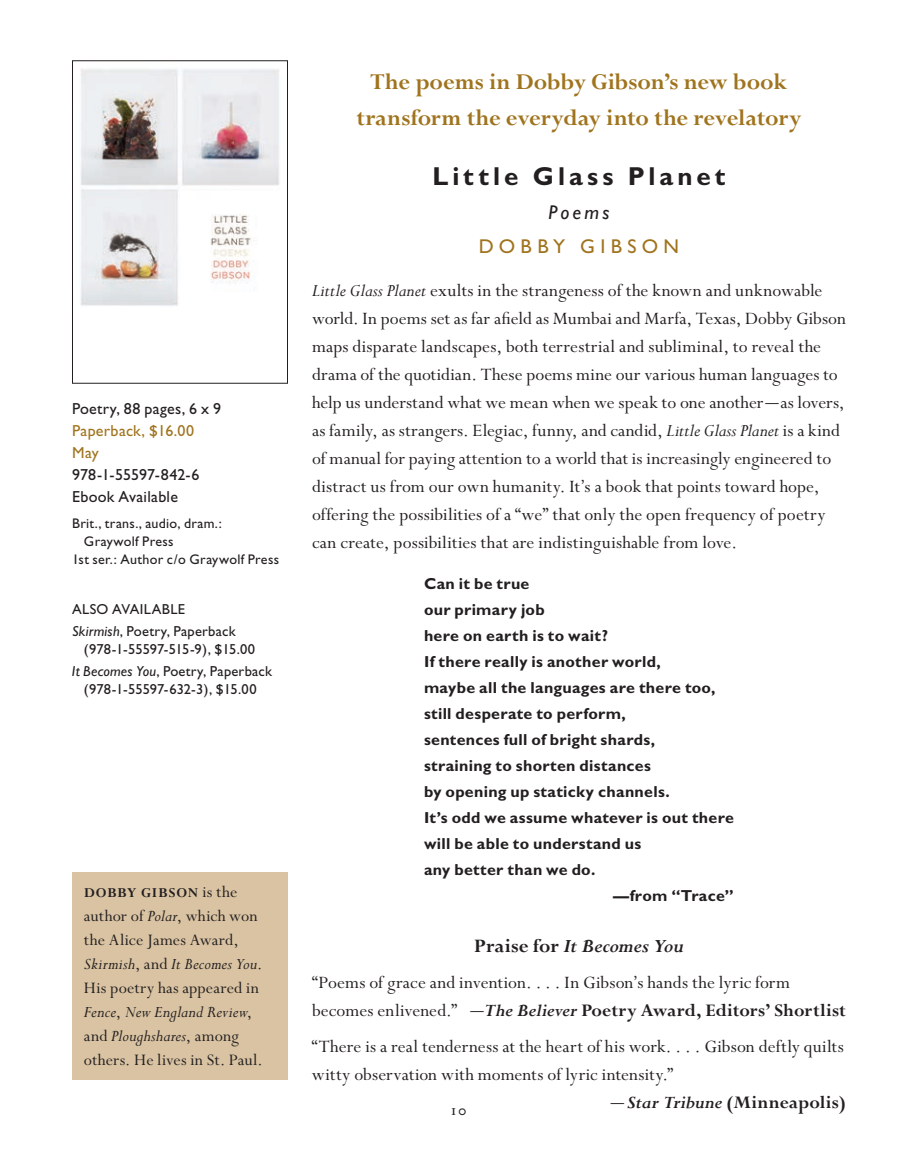
<style>
.page{position:relative;width:918px;height:1152px;background:#fff}
.page>*{position:absolute;margin:0;border:0;box-sizing:border-box;transform-origin:0 0}
.t1{font:700 26px "Gill Sans";letter-spacing:.155em;color:#231f20}
.t2{font:700 25px/36px "Perpetua";letter-spacing:-.005em;color:#a0741e;text-align:center}
.t3{font:italic 700 21px "Perpetua";letter-spacing:-.005em;color:#231f20}
.t4{font:20px "Gill Sans";letter-spacing:.265em;color:#a0741e}
.t5{font:italic 20px "Gill Sans";letter-spacing:.155em;color:#231f20}
.t6{font:19.6px/28px "Perpetua";letter-spacing:.005em;color:#231f20}
.t7{font:700 19.6px "Perpetua";letter-spacing:.015em;color:#231f20}
.t8{font:18px/24px "Perpetua";letter-spacing:.01em;color:#231f20}
.t9{font:700 16px "Gill Sans";letter-spacing:.02em;color:#231f20}
.t10{font:16px/22px "Gill Sans";letter-spacing:.015em;color:#231f20}
.t11{font:16px/22px "Gill Sans";letter-spacing:.02em;color:#a0741e}
.t12{font:700 15px "Perpetua";letter-spacing:.06em;color:#231f20}
.t13{font:14.4px/22px "Gill Sans";letter-spacing:.015em;color:#231f20}
.t14{font:14px "Gill Sans";letter-spacing:.02em;color:#231f20}
.s1{font-style:italic}
.s2{font-weight:400;font-size:18px}
.s3{font-family:"Veljovic"}
.s4{font-style:normal}
.s5{font-weight:700;font-style:italic}
.s6{font-weight:700}
.s7{font-family:"Veljovic";font-weight:400}
</style>
<div class="page">
<div style="left:72px;top:872px;width:216px;height:208px;background:#d9c3a2"></div>
<img style="left:80px;top:69px;width:200px;height:237px">
<div style="left:72px;top:60px;width:216px;height:324px;border:1px solid #231f20"></div>
<p class="t10" style="left:72px;top:398px;width:151px">Poetry, 88 pages, 6 x 9</p>
<p class="t11" style="left:72px;top:420px;width:124px">Paperback, $16.00<br>May</p>
<p class="t10" style="left:72px;top:464px;width:129px">978-1-55597-842-6<br>Ebook Available</p>
<p class="t14" style="left:72px;top:516px;width:152px">Brit., trans., audio, dram.:</p>
<p class="t14" style="left:84px;top:534px;width:91px">Graywolf Press</p>
<p class="t14" style="left:72px;top:552px;width:209px">1st ser.: Author c/o Graywolf Press</p>
<p class="t13" style="left:72px;top:598px;width:165px">ALSO AVAILABLE<br><span class="s1">Skirmish</span>, Poetry, Paperback</p>
<p class="t13" style="left:72px;top:638px;width:202px;text-align:center">(978-1-55597-515-9), $15.00<br><span class="s1">It Becomes You</span>, Poetry, Paperback</p>
<p class="t13" style="left:84px;top:678px;width:174px">(978-1-55597-632-3), $15.00</p>
<p class="t12" style="left:84px;top:884px;width:155px">DOBBY GIBSON <span class="s2">is the</span></p>
<p class="t8" style="left:84px;top:904px;width:180px">author of <span class="s1">Polar</span>, which won the Alice James Award,<br><span class="s1">Skirmish</span>, and <span class="s1">It Becomes You</span>.<br>His poetry has appeared in<br><span class="s1">Fence</span>, <span class="s1">New England Review</span>, and <span class="s1">Ploughshares</span>, among others. He lives in St. Paul.</p>
<p class="t2" style="left:356px;top:65px;width:447px">The poems in Dobby Gibson’s new book transform the everyday into the revelatory</p>
<h1 class="t1" style="left:433px;top:161px;width:294px">Little Glass Planet</h1>
<p class="t5" style="left:549px;top:201px;width:62px">Poems</p>
<p class="t4" style="left:479px;top:235px;width:202px">DOBBY GIBSON</p>
<p class="t6" style="left:312px;top:277px;width:535px"><span class="s1">Little Glass Planet</span> exults in the strangeness of the known and unknowable world. In poems set as far afield as Mumbai and Marfa, Texas, Dobby Gibson maps disparate landscapes, both terrestrial and subliminal, to reveal the drama of the quotidian. These poems mine our various human languages to help us understand what we mean when we speak to one another<span class="s3">—</span>as lovers, as family, as strangers. Elegiac, funny, and candid, <span class="s1">Little Glass Planet</span> is a kind of manual for paying attention to a world that is increasingly engineered to distract us from our own humanity. It’s a book that points toward hope, offering the possibilities of a “we” that only the open frequency of poetry can create, possibilities that are indistinguishable from love.</p>
<p class="t9" style="left:424px;top:574px;width:107px">Can it be true</p>
<p class="t9" style="left:424px;top:600px;width:122px">our primary job</p>
<p class="t9" style="left:424px;top:626px;width:186px">here on earth is to wait?</p>
<p class="t9" style="left:424px;top:652px;width:238px">If there really is another world,</p>
<p class="t9" style="left:424px;top:678px;width:293px">maybe all the languages are there too,</p>
<p class="t9" style="left:424px;top:704px;width:203px">still desperate to perform,</p>
<p class="t9" style="left:424px;top:730px;width:233px">sentences full of bright shards,</p>
<p class="t9" style="left:424px;top:756px;width:228px">straining to shorten distances</p>
<p class="t9" style="left:424px;top:782px;width:247px">by opening up staticky channels.</p>
<p class="t9" style="left:424px;top:808px;width:312px">It’s odd we assume whatever is out there</p>
<p class="t9" style="left:424px;top:834px;width:219px">will be able to understand us</p>
<p class="t9" style="left:424px;top:860px;width:173px">any better than we do.</p>
<p class="t9" style="left:613px;top:886px;width:122px">—from “Trace”</p>
<p class="t3" style="left:474px;top:935px;width:211px"><span class="s4">Praise for</span> It Becomes You</p>
<p class="t6" style="left:312px;top:969px;width:535px">“Poems of grace and invention. . . . In Gibson’s hands the lyric form becomes enlivened.” <span class="s3">—</span><span class="s5">The Believer</span> <span class="s6">Poetry Award, Editors’ Shortlist</span></p>
<p class="t6" style="left:312px;top:1033px;width:533px">“There is a real tenderness at the heart of his work. . . . Gibson deftly quilts</p>
<p class="t6" style="left:312px;top:1061px;width:363px">witty observation with moments of lyric intensity.”</p>
<p class="t7" style="left:609px;top:1092px;width:239px"><span class="s7">—</span><span class="s1">Star Tribune</span> (Minneapolis)</p>
</div>
